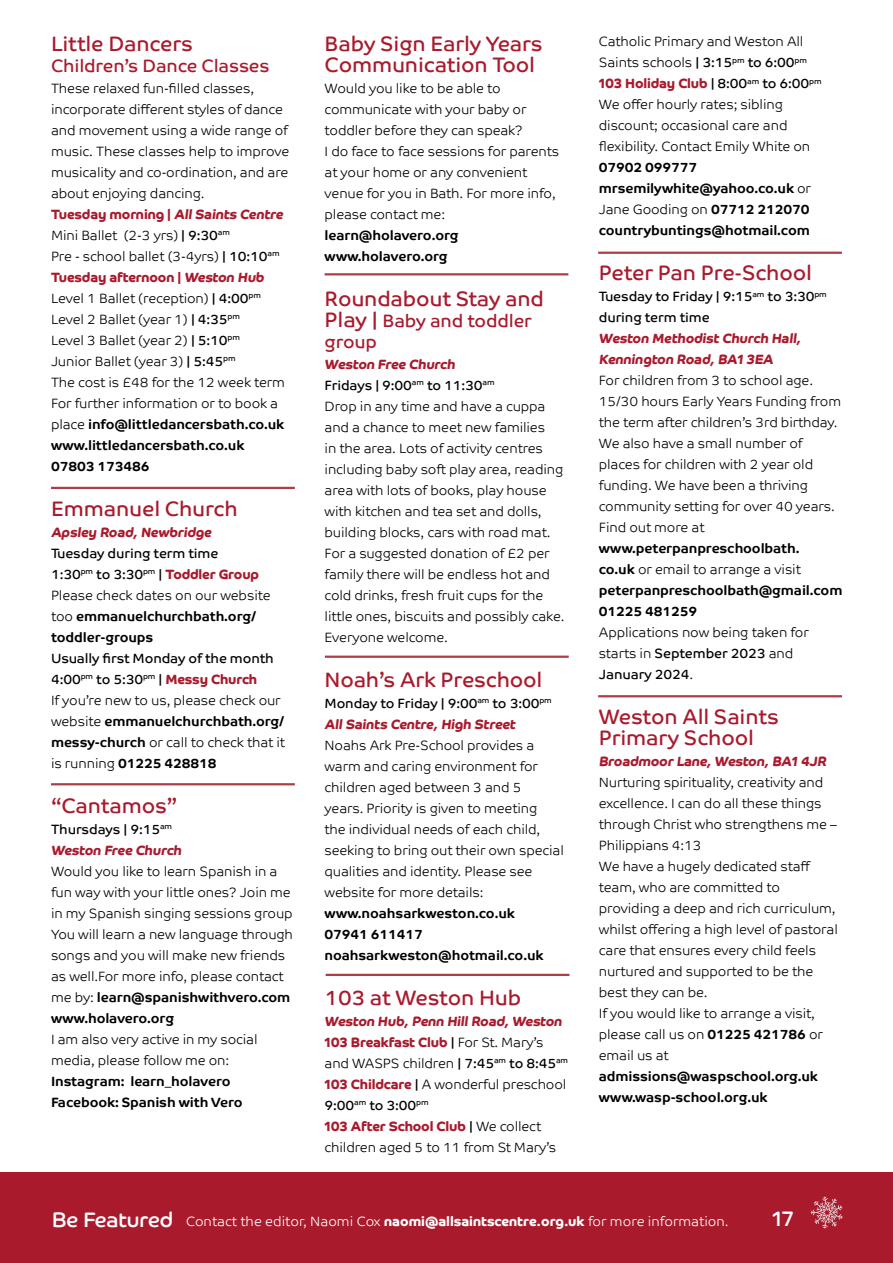
<style>
.page{position:relative;width:893px;height:1263px;background:#fff}
.page>*{position:absolute;margin:0;border:0;box-sizing:border-box;transform-origin:0 0}
.t1{font:21px/21px "Co Text";letter-spacing:-.01em;color:#a91a2d}
.t2{font:21px "Co Headline";color:#fff}
.t3{font:18px/21px "Co Text";letter-spacing:-.01em;color:#a91a2d}
.t4{font:300 13.5px/21px "Co Text";letter-spacing:-.01em;color:#000}
.t5{font:700 13.5px/21px "Co Text";letter-spacing:-.01em;color:#000}
.t6{font:700 13.5px/21px "Co Headline";letter-spacing:-.01em;color:#a91a2d}
.t7{font:13.5px/21px "Co Text";letter-spacing:-.01em;color:#000}
.t8{font:300 13.5px "Co Text";color:#fff}
.s1{font-weight:400}
.s2{font-weight:700}
.s3{font-family:"Co Text";font-weight:400;color:#000}
.s4{font-weight:300}
.s5{font-family:"Co Headline";font-weight:700;color:#a91a2d}
.s6{font-size:21px}
.s7{font-family:"Co Text";font-weight:300;color:#000}
.s8{font-family:"Co Headline";font-weight:400;font-size:21px}
.s9{font-family:"Co Headline";font-weight:700}
</style>
<div class="page">
<div style="left:0;top:1172px;width:893px;height:91px;background:#a91a2d"></div>
<svg style="left:811px;top:1196px;width:31px;height:32px"></svg>
<hr style="left:51px;top:487px;width:244px;height:2px;background:#ad3d47">
<hr style="left:51px;top:783px;width:244px;height:2px;background:#ad3d47">
<hr style="left:325px;top:273px;width:243px;height:2px;background:#ad3d47">
<hr style="left:325px;top:656px;width:244px;height:2px;background:#ad3d47">
<hr style="left:326px;top:974px;width:243px;height:2px;background:#ad3d47">
<hr style="left:598px;top:252px;width:244px;height:2px;background:#ad3d47">
<hr style="left:598px;top:695px;width:244px;height:2px;background:#ad3d47">
<h1 class="t1" style="left:51px;top:33px;width:143px">Little Dancers</h1>
<h2 class="t3" style="left:51px;top:55px;width:220px">Children’s Dance Classes</h2>
<p class="t4" style="left:51px;top:77px;width:240px">These relaxed fun-filled classes, incorporate different styles of dance and movement using a wide range of music. These classes help to improve musicality and co-ordination, and are about enjoying dancing.</p>
<p class="t6" style="left:51px;top:203px;width:236px">Tuesday morning | AllSaints Centre</p>
<p class="t4" style="left:51px;top:224px;width:230px">Mini Ballet (2-3 yrs) <span class="s1">| 9:30</span><sup>am<br></sup>Pre - school ballet (3-4yrs) <span class="s1">| 10:10</span><sup>am</sup></p>
<p class="t6" style="left:51px;top:266px;width:217px">Tuesday afternoon | Weston Hub</p>
<p class="t4" style="left:51px;top:287px;width:236px">Level 1 Ballet (reception) <span class="s1">| 4:00</span><sup>pm<br></sup>Level 2 Ballet (year 1) <span class="s1">| 4:35</span><sup>pm<br></sup>Level 3 Ballet (year 2) <span class="s1">| 5:10</span><sup>pm<br></sup>Junior Ballet (year 3) <span class="s1">| 5:45</span><sup>pm<br></sup>The cost is £48 for the 12 week term<br>For further information or to book a place <span class="s2">info@littledancersbath.co.uk www.littledancersbath.co.uk<br>07803 173486</span></p>
<h1 class="t1" style="left:51px;top:498px;width:188px">Emmanuel Church</h1>
<p class="t6" style="left:51px;top:521px;width:165px">Apsley Road,Newbridge</p>
<p class="t7" style="left:51px;top:542px;width:169px">Tuesday during term time</p>
<p class="t6" style="left:51px;top:563px;width:210px"><span class="s3">1:30</span><sup>pm</sup> <span class="s3">to 3:30</span><sup>pm</sup> <span class="s3">|</span> Toddler Group</p>
<p class="t5" style="left:51px;top:584px;width:221px"><span class="s4">Please check dates on our website too</span> emmanuelchurchbath.org/ toddler-groups</p>
<p class="t4" style="left:51px;top:647px;width:235px"><span class="s1">Usually first Monday of the month<br>4:00</span><sup>pm</sup> <span class="s1">to 5:30</span><sup>pm</sup> <span class="s1">|</span> <span class="s5">Messy Church<br></span>If you’re new to us, please check our website <span class="s2">emmanuelchurchbath.org/ messy-church</span> or call to check that it is running <span class="s2">01225 428818</span></p>
<h1 class="t1" style="left:51px;top:795px;width:128px">“Cantamos”</h1>
<p class="t7" style="left:51px;top:818px;width:123px">Thursdays | 9:15<sup>am</sup></p>
<p class="t6" style="left:51px;top:839px;width:135px">Weston Free Church</p>
<p class="t4" style="left:51px;top:860px;width:243px">Would you like to learn Spanish in a fun way with your little ones? Join me in my Spanish singing sessions group You will learn a new language through songs and you will make new friends as well.For more info, please contact me by: <span class="s2">learn@spanishwithvero.com www.holavero.org</span></p>
<p class="t4" style="left:51px;top:1028px;width:208px">I am also very active in my social media, please follow me on:</p>
<p class="t5" style="left:51px;top:1070px;width:193px">Instagram: learn_holavero<br>Facebook: Spanish with Vero</p>
<h1 class="t1" style="left:325px;top:33px;width:220px">Baby Sign Early Years<br>Communication Tool</h1>
<p class="t4" style="left:325px;top:77px;width:236px">Would you like to be able to communicate with your baby or toddler before they can speak?<br>I do face to face sessions for parents at your home or any convenient venue for you in Bath. For more info, please contact me:</p>
<p class="t5" style="left:325px;top:224px;width:135px">learn@holavero.org www.holavero.org</p>
<h1 class="t1" style="left:325px;top:288px;width:221px">Roundabout Stay and</h1>
<h2 class="t3" style="left:325px;top:310px;width:209px"><span class="s6">Play |</span> Baby and toddler group</h2>
<p class="t6" style="left:325px;top:353px;width:135px">Weston Free Church</p>
<p class="t4" style="left:325px;top:374px;width:241px"><span class="s1">Fridays | 9:00</span><sup>am</sup> <span class="s1">to 11:30</span><sup>am<br></sup>Drop in any time and have a cuppa and a chance to meet new families<br>in the area. Lots of activity centres including baby soft play area, reading area with lots of books, play house with kitchen and tea set and dolls, building blocks, cars with road mat.<br>For a suggested donation of £2 per family there will be endless hot and cold drinks, fresh fruit cups for the little ones, biscuits and possibly cake.<br>Everyone welcome.</p>
<h1 class="t1" style="left:325px;top:669px;width:219px">Noah’s Ark Preschool</h1>
<p class="t7" style="left:325px;top:692px;width:229px">Monday to Friday | 9:00<sup>am</sup> to 3:00<sup>pm</sup></p>
<p class="t6" style="left:325px;top:713px;width:195px">AllSaints Centre,High Street</p>
<p class="t4" style="left:325px;top:734px;width:241px">Noahs Ark Pre-School provides a warm and caring environment for children aged between 3 and 5 years. Priority is given to meeting<br>the individual needs of each child, seeking to bring out their own special qualities and identity. Please see website for more details:</p>
<p class="t5" style="left:325px;top:902px;width:220px">www.noahsarkweston.co.uk<br>07941 611417 noahsarkweston@hotmail.co.uk</p>
<h1 class="t1" style="left:325px;top:987px;width:198px">103 at Weston Hub</h1>
<p class="t6" style="left:325px;top:1010px;width:242px">Weston Hub,Penn HillRoad,Weston<br>103 Breakfast Club <span class="s3">|</span> <span class="s7">For St. Mary’s</span></p>
<p class="t4" style="left:325px;top:1052px;width:245px">and WASPS children <span class="s1">| 7:45</span><sup>am</sup> <span class="s1">to 8:45</span><sup>am<br></sup><span class="s5">103 Childcare</span> <span class="s1">|</span> A wonderful preschool<br><span class="s1">9:00</span><sup>am</sup> <span class="s1">to 3:00</span><sup>pm</sup></p>
<p class="t6" style="left:325px;top:1115px;width:218px">103 After School Club <span class="s3">|</span> <span class="s7">We collect</span></p>
<p class="t4" style="left:325px;top:1136px;width:233px">children aged 5 to 11 from St Mary’s</p>
<p class="t4" style="left:599px;top:31px;width:210px">Catholic Primary and Weston All<br>Saints schools <span class="s1">| 3:15</span><sup>pm</sup> <span class="s1">to 6:00</span><sup>pm</sup></p>
<p class="t6" style="left:599px;top:73px;width:224px">103 Holiday Club <span class="s3">| 8:00</span><sup>am</sup> <span class="s3">to 6:00</span><sup>pm</sup></p>
<p class="t4" style="left:599px;top:94px;width:213px">We offer hourly rates; sibling discount; occasional care and flexibility. Contact Emily White on</p>
<p class="t5" style="left:599px;top:157px;width:214px">07902 099777 mrsemilywhite@yahoo.co.uk <span class="s4">or<br>Jane Gooding on</span> 07712 212070 countrybuntings@hotmail.com</p>
<h1 class="t1" style="left:599px;top:262px;width:215px">Peter Pan Pre-School</h1>
<p class="t7" style="left:599px;top:286px;width:229px">Tuesday to Friday | 9:15<sup>am</sup> to 3:30<sup>pm </sup>during term time</p>
<p class="t6" style="left:599px;top:328px;width:206px">Weston Methodist Church Hall,<br>Kennington Road,BA1 3EA</p>
<p class="t4" style="left:599px;top:370px;width:244px">For children from 3 to school age.<br>15/30 hours Early Years Funding from the term after children’s 3rd birthday.<br>We also have a small number of places for children with 2 year old funding. We have been a thriving community setting for over 40 years.<br>Find out more at</p>
<p class="t5" style="left:599px;top:538px;width:245px">www.peterpanpreschoolbath.<br>co.uk <span class="s4">or email to arrange a visit </span>peterpanpreschoolbath@gmail.com<br>01225 481259</p>
<p class="t4" style="left:599px;top:622px;width:211px">Applications now being taken for starts in <span class="s1">September 2023</span> and<br><span class="s1">January 2024</span>.</p>
<h1 class="t1" style="left:599px;top:706px;width:182px">Weston All Saints<br>Primary School</h1>
<p class="t6" style="left:599px;top:751px;width:232px">Broadmoor Lane,Weston,BA1 4JR</p>
<p class="t4" style="left:599px;top:772px;width:241px">Nurturing spirituality, creativity and excellence. I can do all these things through Christ who strengthens me –<br>Philippians 4:13<br>We have a hugely dedicated staff team, who are committed to providing a deep and rich curriculum, whilst offering a high level of pastoral care that ensures every child feels nurtured and supported to be the best they can be.<br>If you would like to arrange a visit, please call us on <span class="s2">01225 421786</span> or email us at</p>
<p class="t5" style="left:599px;top:1066px;width:221px">admissions@waspschool.org.uk www.wasp-school.org.uk</p>
<p class="t8" style="left:52px;top:1213px;width:678px"><span class="s8">Be Featured</span> Contact the editor, Naomi Cox <span class="s9">naomi@allsaintscentre.org.uk</span> for more information.</p>
<h1 class="t2" style="left:773px;top:1206px;width:22px">17</h1>
</div>
